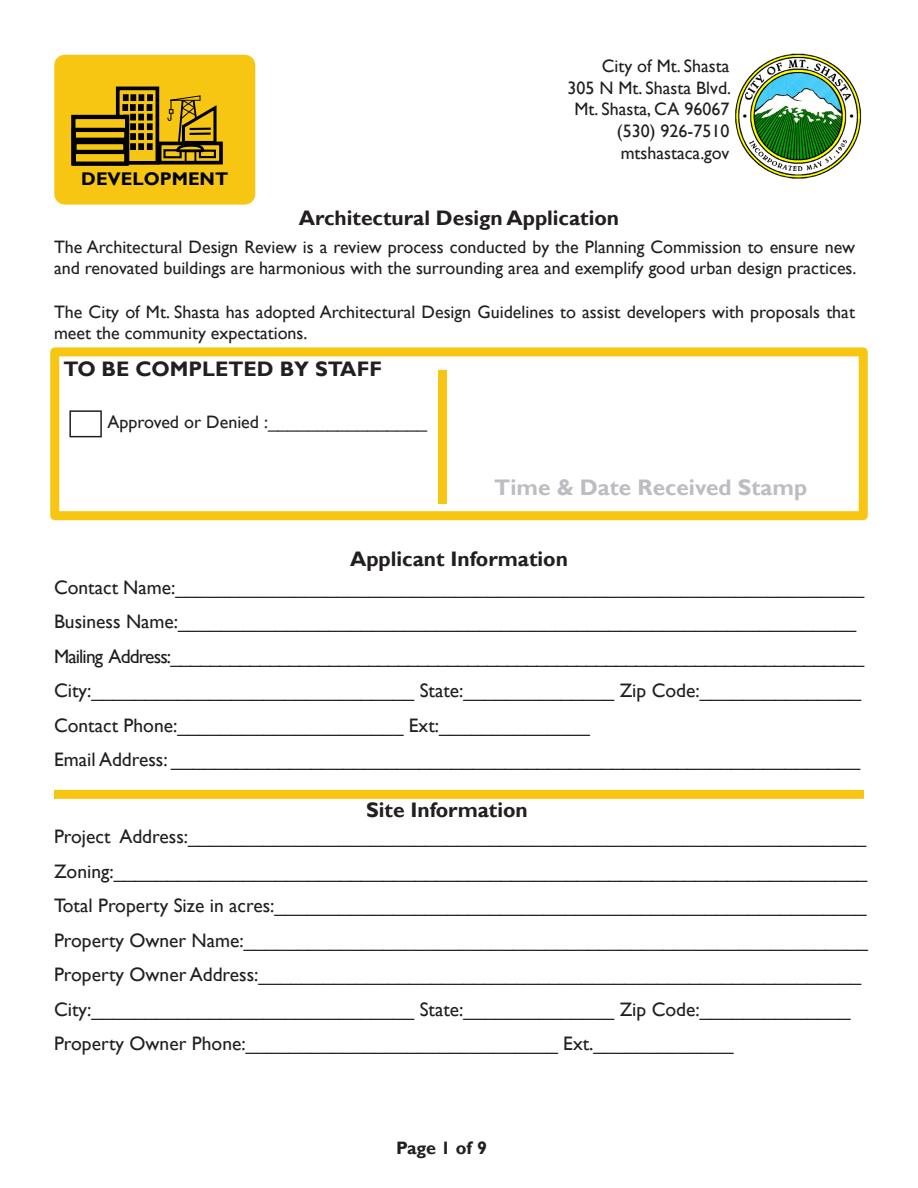
<style>
.page{position:relative;width:918px;height:1188px;background:#fff}
.page>*{position:absolute;margin:0;border:0;box-sizing:border-box;transform-origin:0 0}
.t1{font:700 22.5px "Gill Sans";color:#bcbdc0}
.t2{font:700 21px "Gill Sans";color:#231f20}
.t3{font:19.5px/34.5px "Gill Sans";color:#231f20}
.t4{font:19.5px "Gill Sans";letter-spacing:-.045em;color:#231f20}
.t5{font:700 18.3px "Gill Sans";color:#000}
.t6{font:18px/21.6px "Gill Sans";color:#231f20}
.t7{font:700 18px "Gill Sans";letter-spacing:-.015em;color:#231f20}
</style>
<div class="page">
<img style="left:735px;top:54px;width:127px;height:124px">
<div style="left:65px;top:65px;width:180px;height:129px;background:#f6c613"></div>
<div style="left:54px;top:55px;width:201px;height:150px;border:21px solid #f6c613"></div>
<div style="left:116px;top:87px;width:43px;height:78px;border:4px solid #000"></div>
<div style="left:73px;top:117px;width:54px;height:46px;background:#f6c613"></div>
<div style="left:71px;top:115px;width:58px;height:50px;border:4px solid #000"></div>
<div style="left:74px;top:131px;width:52px;height:33px;background:#f6c613"></div>
<div style="left:72px;top:129px;width:56px;height:37px;border:4px solid #000"></div>
<div style="left:74px;top:130px;width:52px;height:10px;background:#f6c613"></div>
<div style="left:72px;top:128px;width:56px;height:14px;border:4px solid #000"></div>
<div style="left:72px;top:140px;width:56px;height:14px;border:4px solid #000"></div>
<svg style="left:123px;top:95px;width:30px;height:55px"></svg>
<div style="left:158px;top:142px;width:65px;height:22px;border:4px solid #000"></div>
<div style="left:163px;top:149px;width:19px;height:9px;border:2px solid #000"></div>
<div style="left:199px;top:150px;width:17px;height:8px;border:2px solid #000"></div>
<div style="left:185px;top:150px;width:11px;height:14px;border:2px solid #000"></div>
<svg style="left:168px;top:95px;width:50px;height:59px"></svg>
<div style="left:50px;top:347px;width:818px;height:173px;border:9px solid #f7c612"></div>
<div style="left:438px;top:370px;width:9px;height:134px;background:#f7c612"></div>
<div style="left:69px;top:410px;width:33px;height:27px;border:2px solid #231f20"></div>
<div style="left:54px;top:790px;width:810px;height:9px;background:#f7c612"></div>
<p class="t5" style="left:81px;top:168px;width:148px">DEVELOPMENT</p>
<p class="t6" style="left:602px;top:56px;width:129px">City of Mt. Shasta</p>
<p class="t6" style="left:567px;top:77px;width:165px">305 N Mt. Shasta Blvd.</p>
<p class="t6" style="left:574px;top:99px;width:157px">Mt. Shasta, CA 96067</p>
<p class="t6" style="left:617px;top:120px;width:114px">(530) 926-7510</p>
<p class="t6" style="left:621px;top:142px;width:110px">mtshastaca.gov</p>
<p class="t2" style="left:299px;top:205px;width:322px">Architectural Design Application</p>
<p class="t6" style="left:54px;top:236px;width:804px">The Architectural Design Review is a review process conducted by the Planning Commission to ensure new and renovated buildings are harmonious with the surrounding area and exemplify good urban design practices.</p>
<p class="t6" style="left:54px;top:301px;width:803px">The City of Mt. Shasta has adopted Architectural Design Guidelines to assist developers with proposals that meet the community expectations.</p>
<p class="t2" style="left:64px;top:356px;width:320px">TO BE COMPLETED BY STAFF</p>
<p class="t6" style="left:107px;top:411px;width:321px">Approved or Denied :________________</p>
<p class="t1" style="left:494px;top:474px;width:314px">Time &amp; Date Received Stamp</p>
<p class="t2" style="left:350px;top:546px;width:219px">Applicant Information</p>
<p class="t3" style="left:54px;top:570px;width:812px">Contact Name:________________________________________________________________</p>
<p class="t3" style="left:54px;top:605px;width:804px">Business Name:_______________________________________________________________</p>
<p class="t4" style="left:54px;top:645px;width:812px">Mailing Address:______________________________________________________________________</p>
<p class="t3" style="left:54px;top:674px;width:809px">City:______________________________ State:______________ Zip Code:_______________</p>
<p class="t3" style="left:54px;top:708px;width:537px">Contact Phone:_____________________ Ext:______________</p>
<p class="t3" style="left:54px;top:743px;width:808px">Email Address: ________________________________________________________________</p>
<p class="t2" style="left:366px;top:797px;width:163px">Site Information</p>
<p class="t3" style="left:54px;top:820px;width:814px">Project Address:_______________________________________________________________</p>
<p class="t3" style="left:54px;top:854px;width:815px">Zoning:______________________________________________________________________<br>Total Property Size in acres:_______________________________________________________</p>
<p class="t3" style="left:54px;top:923px;width:816px">Property Owner Name:__________________________________________________________</p>
<p class="t3" style="left:54px;top:958px;width:809px">Property Owner Address:________________________________________________________</p>
<p class="t3" style="left:54px;top:992px;width:798px">City:______________________________ State:______________ Zip Code:______________</p>
<p class="t3" style="left:54px;top:1027px;width:681px">Property Owner Phone:_____________________________ Ext._____________</p>
<p class="t7" style="left:396px;top:1137px;width:92px">Page 1 of 9</p>
</div>
